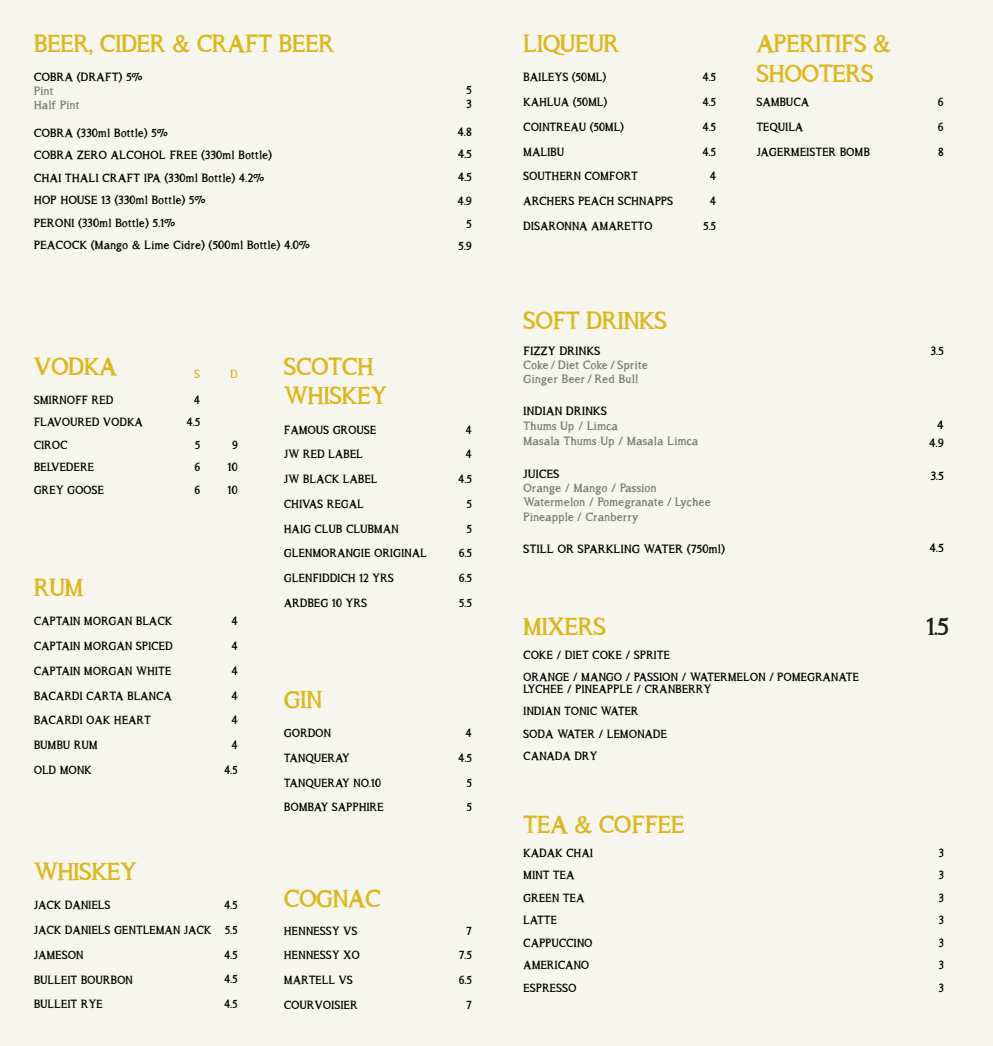
<style>
.page{position:relative;width:993px;height:1046px;background:#fff}
.page>*{position:absolute;margin:0;border:0;box-sizing:border-box;transform-origin:0 0}
.t1{font:24.25px/29.1px "asongforjenniferbold";color:#dcb81b}
.t2{font:24.25px "asongforjenniferbold";color:#1d1d1b}
.t3{font:11.75px/14.1px "asongforjenniferbold";letter-spacing:.04em;color:#7a7a7a}
.t4{font:11.75px/17.5px "asongforjenniferbold";letter-spacing:.04em;color:#000;text-align:right}
.t5{font:11.62px/24.8px "asongforjenniferbold";letter-spacing:.04em;color:#000;scale:.96 1}
.t6{font:11.62px/22.5px "asongforjenniferbold";letter-spacing:.04em;color:#000}
.t7{font:11.62px/14px "asongforjenniferbold";letter-spacing:.04em;color:#7a7a7a}
.t8{font:11.62px "asongforjenniferbold";color:#dcb81b;scale:.96 1}
</style>
<div class="page">
<div style="left:0;top:0;width:992px;height:1045px;background:#f7f6ee"></div>
<h1 class="t1" style="left:34px;top:29px;width:302px">BEER, CIDER &amp; CRAFT BEER</h1>
<p class="t6" style="left:34px;top:66px;width:110px">COBRA (DRAFT) 5%</p>
<p class="t7" style="left:34px;top:84px;width:47px">Pint<br>Half Pint</p>
<p class="t6" style="left:34px;top:121px;width:277px">COBRA (330ml Bottle) 5%<br>COBRA ZERO ALCOHOL FREE (330ml Bottle)<br>CHAI THALI CRAFT IPA (330ml Bottle) 4.2%<br>HOP HOUSE 13 (330ml Bottle) 5%<br>PERONI (330ml Bottle) 5.1%<br>PEACOCK (Mango &amp; Lime Cidre) (500ml Bottle) 4.0%</p>
<p class="t6" style="left:466px;top:83px;width:7px;line-height:14px">5<br>3</p>
<p class="t6" style="left:457px;top:120px;width:15px;text-align:justify">4.8<br>4.5<br>4.5</p>
<p class="t6" style="left:457px;top:190px;width:15px;text-align:right">4.9<br>5<br>5.9</p>
<h1 class="t1" style="left:34px;top:351px;width:84px">VODKA</h1>
<p class="t5" style="left:34px;top:388px;width:115px;line-height:22.5px">SMIRNOFF RED<br>FLAVOURED VODKA<br>CIROC<br>BELVEDERE<br>GREY GOOSE</p>
<p class="t8" style="left:194px;top:367px;width:7px">S</p>
<p class="t8" style="left:230px;top:367px;width:9px">D</p>
<p class="t5" style="left:187px;top:388px;width:15px;line-height:22.5px;text-align:right">4<br>4.5<br>5<br>6<br>6</p>
<p class="t5" style="left:228px;top:433px;width:12px;line-height:22.5px;text-align:center">9<br>10<br>10</p>
<h1 class="t1" style="left:34px;top:573px;width:50px">RUM</h1>
<p class="t5" style="left:34px;top:608px;width:146px">CAPTAIN MORGAN BLACK<br>CAPTAIN MORGAN SPICED<br>CAPTAIN MORGAN WHITE<br>BACARDI CARTA BLANCA<br>BACARDI OAK HEART<br>BUMBU RUM<br>OLD MONK</p>
<p class="t5" style="left:224px;top:608px;width:15px;text-align:right">4<br>4<br>4<br>4<br>4<br>4<br>4.5</p>
<h1 class="t1" style="left:284px;top:351px;width:104px">SCOTCH<br>WHISKEY</h1>
<p class="t5" style="left:284px;top:417px;width:150px">FAMOUS GROUSE<br>JW RED LABEL<br>JW BLACK LABEL<br>CHIVAS REGAL<br>HAIG CLUB CLUBMAN<br>GLENMORANGIE ORIGINAL<br>GLENFIDDICH 12 YRS<br>ARDBEG 10 YRS</p>
<p class="t5" style="left:458px;top:417px;width:15px;text-align:right">4<br>4<br>4.5<br>5<br>5<br>6.5<br>6.5<br>5.5</p>
<h1 class="t1" style="left:284px;top:684px;width:39px">GIN</h1>
<p class="t5" style="left:284px;top:720px;width:105px">GORDON<br>TANQUERAY<br>TANQUERAY NO.10<br>BOMBAY SAPPHIRE</p>
<p class="t5" style="left:458px;top:720px;width:15px;text-align:right">4<br>4.5<br>5<br>5</p>
<h1 class="t1" style="left:34px;top:857px;width:104px">WHISKEY</h1>
<p class="t5" style="left:34px;top:892px;width:186px">JACK DANIELS<br>JACK DANIELS GENTLEMAN JACK<br>JAMESON<br>BULLEIT BOURBON<br>BULLEIT RYE</p>
<p class="t5" style="left:224px;top:892px;width:15px;text-align:justify">4.5<br>5.5<br>4.5<br>4.5<br>4.5</p>
<h1 class="t1" style="left:284px;top:883px;width:98px">COGNAC</h1>
<p class="t5" style="left:284px;top:917px;width:80px">HENNESSY VS<br>HENNESSY XO<br>MARTELL VS<br>COURVOISIER</p>
<p class="t5" style="left:459px;top:917px;width:15px;text-align:right">7<br>7.5<br>6.5<br>7</p>
<h1 class="t1" style="left:523px;top:29px;width:97px">LIQUEUR</h1>
<p class="t5" style="left:523px;top:65px;width:157px">BAILEYS (50ML)<br>KAHLUA (50ML)<br>COINTREAU (50ML)<br>MALIBU<br>SOUTHERN COMFORT<br>ARCHERS PEACH SCHNAPPS<br>DISARONNA AMARETTO</p>
<p class="t5" style="left:702px;top:65px;width:15px;text-align:right">4.5<br>4.5<br>4.5<br>4.5<br>4<br>4<br>5.5</p>
<h1 class="t1" style="left:756px;top:29px;width:136px">APERITIFS &amp;<br>SHOOTERS</h1>
<p class="t5" style="left:756px;top:90px;width:119px">SAMBUCA<br>TEQUILA<br>JAGERMEISTER BOMB</p>
<p class="t5" style="left:937px;top:90px;width:7px;text-align:justify">6<br>6<br>8</p>
<h1 class="t1" style="left:523px;top:306px;width:145px">SOFT DRINKS</h1>
<p class="t4" style="left:523px;top:341px;width:78px">FIZZY DRINKS</p>
<p class="t3" style="left:523px;top:357px;width:125px">Coke / Diet Coke / Sprite<br>Ginger Beer / Red Bull</p>
<p class="t4" style="left:523px;top:402px;width:85px">INDIAN DRINKS</p>
<p class="t3" style="left:523px;top:417px;width:176px;line-height:15.9px">Thums Up / Limca<br>Masala Thums Up / Masala Limca</p>
<p class="t4" style="left:523px;top:465px;width:37px">JUICES</p>
<p class="t3" style="left:523px;top:481px;width:188px">Orange / Mango / Passion<br>Watermelon / Pomegranate / Lychee<br>Pineapple / Cranberry</p>
<p class="t4" style="left:523px;top:540px;width:202px">STILL OR SPARKLING WATER (750ml)</p>
<p class="t4" style="left:930px;top:341px;width:14px">3.5</p>
<p class="t4" style="left:929px;top:416px;width:16px">4<br>4.9</p>
<p class="t4" style="left:930px;top:466px;width:14px">3.5</p>
<p class="t4" style="left:929px;top:539px;width:15px">4.5</p>
<h1 class="t1" style="left:523px;top:611px;width:84px">MIXERS</h1>
<h1 class="t2" style="left:926px;top:612px;width:23px">1.5</h1>
<p class="t5" style="left:523px;top:643px;width:350px;line-height:22.5px">COKE / DIET COKE / SPRITE<br>ORANGE / MANGO / PASSION / WATERMELON / POMEGRANATE</p>
<p class="t5" style="left:523px;top:677px;width:197px;line-height:22.5px">LYCHEE / PINEAPPLE / CRANBERRY<br>INDIAN TONIC WATER<br>SODA WATER / LEMONADE<br>CANADA DRY</p>
<h1 class="t1" style="left:523px;top:809px;width:162px">TEA &amp; COFFEE</h1>
<p class="t5" style="left:523px;top:841px;width:73px;line-height:22.5px">KADAK CHAI<br>MINT TEA<br>GREEN TEA<br>LATTE<br>CAPPUCCINO<br>AMERICANO<br>ESPRESSO</p>
<p class="t5" style="left:938px;top:841px;width:7px;line-height:22.5px;text-align:justify">3<br>3<br>3<br>3<br>3<br>3<br>3</p>
</div>
